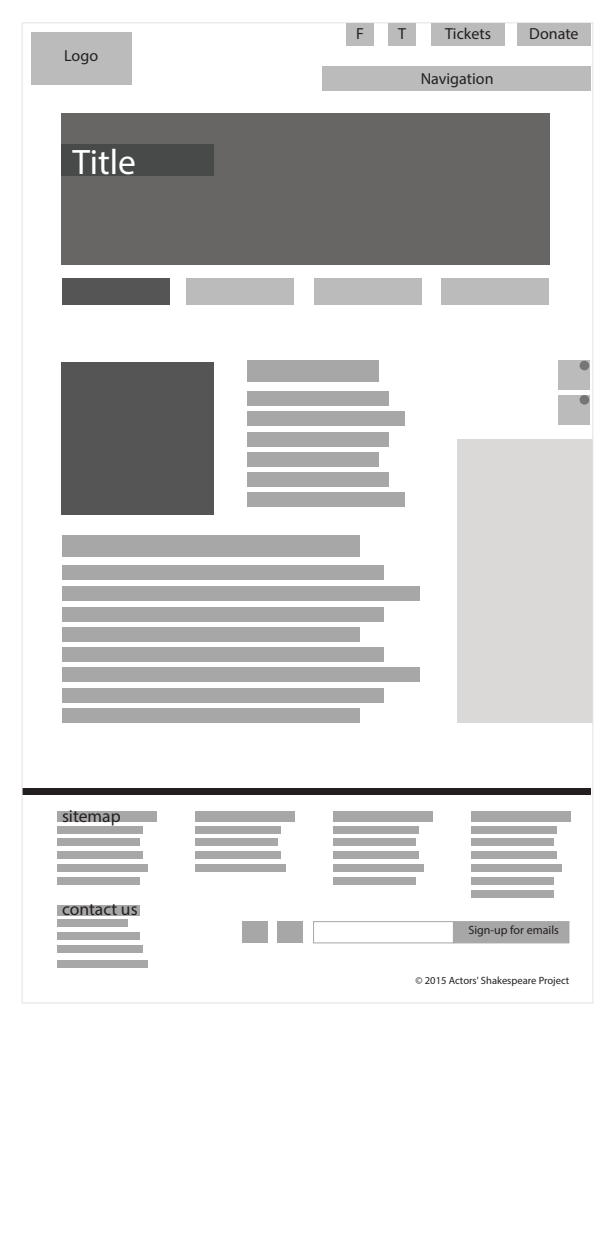
<style>
.page{position:relative;width:612px;height:1259px;background:#fff}
.page>*{position:absolute;margin:0;border:0;box-sizing:border-box;transform-origin:0 0}
.t1{font:35.5px "Myriad Pro";color:#fff}
.t2{font:17.6px "Myriad Pro";color:#231f20}
.t3{font:16px "Myriad Pro";color:#231f20}
.t4{font:12px "Myriad Pro";color:#231f20}
.t5{font:10.5px "Myriad Pro";color:#231f20}
</style>
<div class="page">
<div style="left:22px;top:788px;width:569px;height:7px;background:#231f20"></div>
<div style="left:242px;top:922px;width:25px;height:21px;background:#a8a7a7"></div>
<div style="left:278px;top:922px;width:25px;height:21px;background:#a8a7a7"></div>
<div style="left:195px;top:826px;width:86px;height:8px;background:#a8a7a7"></div>
<div style="left:195px;top:839px;width:83px;height:7px;background:#a8a7a7"></div>
<div style="left:195px;top:851px;width:86px;height:8px;background:#a8a7a7"></div>
<div style="left:195px;top:864px;width:91px;height:8px;background:#a8a7a7"></div>
<div style="left:195px;top:812px;width:100px;height:10px;background:#a8a7a7"></div>
<div style="left:333px;top:826px;width:86px;height:8px;background:#a8a7a7"></div>
<div style="left:333px;top:839px;width:83px;height:7px;background:#a8a7a7"></div>
<div style="left:333px;top:851px;width:86px;height:8px;background:#a8a7a7"></div>
<div style="left:333px;top:864px;width:91px;height:8px;background:#a8a7a7"></div>
<div style="left:333px;top:877px;width:83px;height:8px;background:#a8a7a7"></div>
<div style="left:333px;top:812px;width:99px;height:10px;background:#a8a7a7"></div>
<div style="left:471px;top:826px;width:86px;height:8px;background:#a8a7a7"></div>
<div style="left:471px;top:839px;width:83px;height:7px;background:#a8a7a7"></div>
<div style="left:471px;top:851px;width:86px;height:8px;background:#a8a7a7"></div>
<div style="left:471px;top:864px;width:91px;height:8px;background:#a8a7a7"></div>
<div style="left:471px;top:877px;width:83px;height:8px;background:#a8a7a7"></div>
<div style="left:471px;top:890px;width:83px;height:8px;background:#a8a7a7"></div>
<div style="left:471px;top:812px;width:99px;height:10px;background:#a8a7a7"></div>
<div style="left:57px;top:920px;width:71px;height:7px;background:#a8a7a7"></div>
<div style="left:57px;top:932px;width:83px;height:8px;background:#a8a7a7"></div>
<div style="left:57px;top:945px;width:86px;height:8px;background:#a8a7a7"></div>
<div style="left:57px;top:960px;width:91px;height:8px;background:#a8a7a7"></div>
<div style="left:57px;top:905px;width:83px;height:11px;background:#a8a7a7"></div>
<div style="left:57px;top:826px;width:86px;height:8px;background:#a8a7a7"></div>
<div style="left:57px;top:839px;width:83px;height:7px;background:#a8a7a7"></div>
<div style="left:57px;top:851px;width:86px;height:8px;background:#a8a7a7"></div>
<div style="left:57px;top:864px;width:91px;height:8px;background:#a8a7a7"></div>
<div style="left:57px;top:877px;width:83px;height:8px;background:#a8a7a7"></div>
<div style="left:57px;top:812px;width:100px;height:10px;background:#a8a7a7"></div>
<div style="left:313px;top:921px;width:141px;height:22px;border:1px solid #a8a7a7"></div>
<div style="left:453px;top:921px;width:116px;height:22px;background:#a8a7a7"></div>
<div style="left:458px;top:439px;width:135px;height:284px;background:#dbd9d8"></div>
<div style="left:62px;top:279px;width:107px;height:26px;background:#565555"></div>
<div style="left:186px;top:279px;width:107px;height:26px;background:#bbb"></div>
<div style="left:314px;top:279px;width:108px;height:26px;background:#bbb"></div>
<div style="left:441px;top:279px;width:108px;height:26px;background:#bbb"></div>
<div style="left:62px;top:113px;width:488px;height:152px;background:#686565"></div>
<div style="left:247px;top:361px;width:131px;height:21px;background:#a8a7a7"></div>
<div style="left:247px;top:391px;width:142px;height:14px;background:#a8a7a7"></div>
<div style="left:247px;top:411px;width:158px;height:15px;background:#a8a7a7"></div>
<div style="left:247px;top:432px;width:142px;height:14px;background:#a8a7a7"></div>
<div style="left:247px;top:453px;width:131px;height:14px;background:#a8a7a7"></div>
<div style="left:247px;top:472px;width:142px;height:15px;background:#a8a7a7"></div>
<div style="left:247px;top:493px;width:158px;height:14px;background:#a8a7a7"></div>
<div style="left:62px;top:144px;width:152px;height:32px;background:#484949"></div>
<div style="left:62px;top:362px;width:152px;height:152px;background:#565555"></div>
<div style="left:62px;top:535px;width:298px;height:22px;background:#a8a7a7"></div>
<div style="left:62px;top:566px;width:321px;height:14px;background:#a8a7a7"></div>
<div style="left:62px;top:586px;width:358px;height:15px;background:#a8a7a7"></div>
<div style="left:62px;top:607px;width:321px;height:14px;background:#a8a7a7"></div>
<div style="left:62px;top:627px;width:298px;height:15px;background:#a8a7a7"></div>
<div style="left:62px;top:647px;width:321px;height:14px;background:#a8a7a7"></div>
<div style="left:62px;top:668px;width:358px;height:14px;background:#a8a7a7"></div>
<div style="left:62px;top:688px;width:321px;height:15px;background:#a8a7a7"></div>
<div style="left:62px;top:709px;width:298px;height:14px;background:#a8a7a7"></div>
<div style="left:31px;top:33px;width:101px;height:52px;background:#bbb"></div>
<div style="left:432px;top:24px;width:73px;height:22px;background:#bbb"></div>
<div style="left:517px;top:24px;width:74px;height:22px;background:#bbb"></div>
<div style="left:322px;top:67px;width:269px;height:24px;background:#bbb"></div>
<div style="left:388px;top:24px;width:28px;height:22px;background:#bbb"></div>
<div style="left:346px;top:24px;width:28px;height:22px;background:#bbb"></div>
<div style="left:559px;top:395px;width:31px;height:29px;background:#bbb"></div>
<div style="left:580px;top:395px;width:9px;height:10px;background:#777675;border-radius:50%"></div>
<div style="left:559px;top:361px;width:31px;height:29px;background:#bbb"></div>
<div style="left:580px;top:361px;width:9px;height:9px;background:#777675;border-radius:50%"></div>
<h3 class="t3" style="left:64px;top:46px;width:35px">Logo</h3>
<h1 class="t1" style="left:73px;top:140px;width:65px">Title</h1>
<h3 class="t3" style="left:356px;top:24px;width:9px">F</h3>
<h3 class="t3" style="left:398px;top:24px;width:9px">T</h3>
<h3 class="t3" style="left:445px;top:24px;width:47px">Tickets</h3>
<h3 class="t3" style="left:421px;top:69px;width:74px">Navigation</h3>
<h3 class="t3" style="left:529px;top:24px;width:51px">Donate</h3>
<h2 class="t2" style="left:62px;top:805px;width:60px">sitemap</h2>
<h2 class="t2" style="left:62px;top:899px;width:77px">contact us</h2>
<p class="t4" style="left:469px;top:923px;width:92px">Sign-up for emails</p>
<p class="t5" style="left:416px;top:974px;width:155px">© 2015 Actors' Shakespeare Project</p>
</div>
